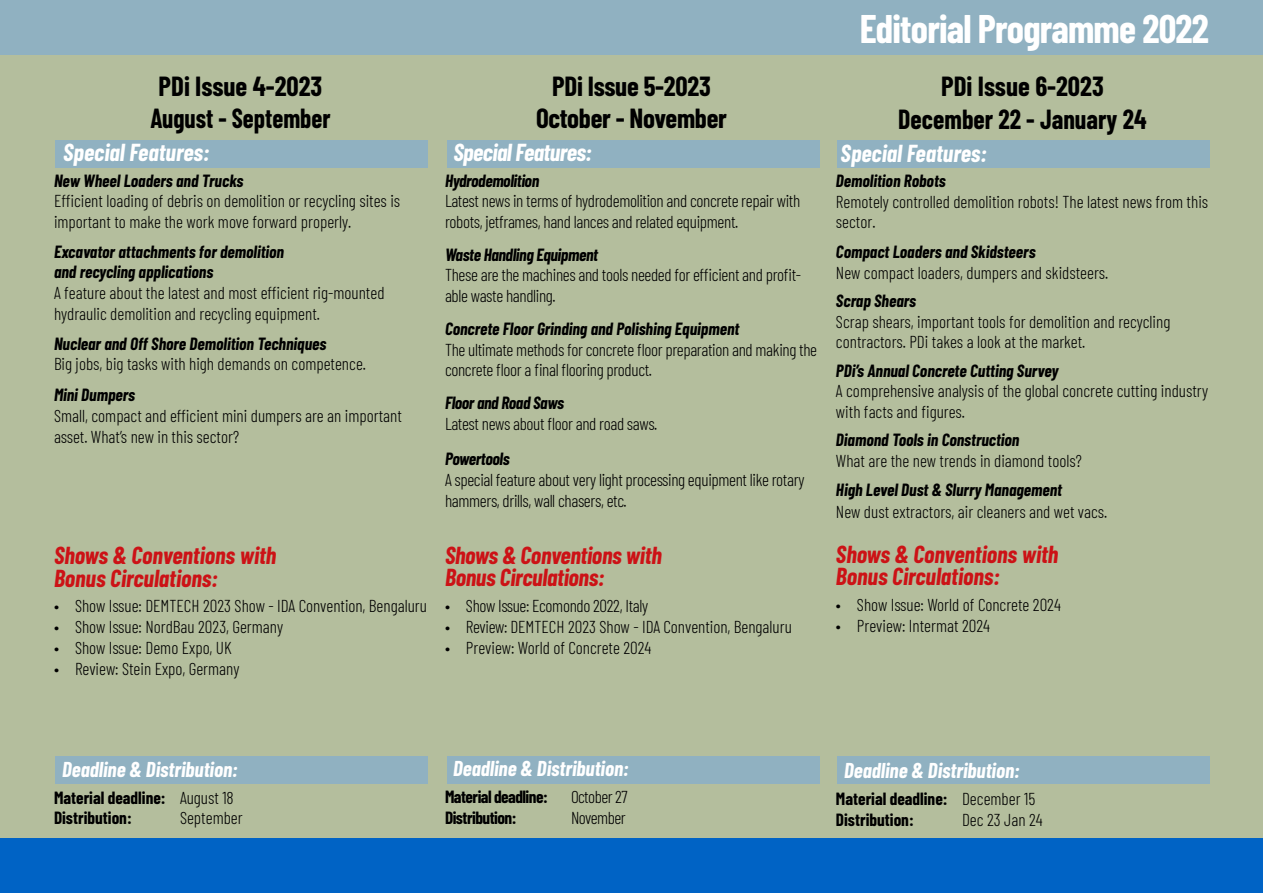
<style>
.page{position:relative;width:1263px;height:893px;background:#b4be9d}
.page>*{position:absolute;margin:0;border:0;box-sizing:border-box;transform-origin:0 0}
.t1{font:700 39px "Barlow Condensed";letter-spacing:-.02em;color:#fff}
.t2{font:700 27px/32.4px "Barlow Condensed";color:#000;text-align:center}
.t3{font:italic 700 24px/22.5px "Barlow Condensed";color:#cc1216}
.t4{font:italic 700 24px "Barlow Condensed";color:#fff}
.t5{font:italic 700 24px "Barlow Condensed";letter-spacing:-.02em;color:#fff}
.t6{font:italic 700 21px "Barlow Condensed";color:#fff}
.t7{font:300 17.25px/20.7px "Barlow Condensed";color:#000}
.t8{font:300 17.25px/20.7px "Barlow Condensed";letter-spacing:-.02em;color:#000}
.t9{font:italic 700 17.25px/20.7px "Barlow Condensed";color:#000}
.t10{font:700 17.25px/20.7px "Barlow Condensed";color:#000}
.t11{font:italic 700 17.25px "Barlow Condensed";letter-spacing:-.02em;color:#000}
.t12{font:700 17.25px "Barlow Condensed";letter-spacing:-.03em;color:#000}
.t13{font:300 17.25px "Barlow Condensed";letter-spacing:-.03em;color:#000}
.s1{font-weight:300}
</style>
<div class="page">
<div style="left:0;top:0;width:1263px;height:54px;background:#90b1c1"></div>
<div style="left:55px;top:756px;width:372px;height:27px;background:#90b1c1"></div>
<div style="left:446px;top:756px;width:373px;height:27px;background:#90b1c1"></div>
<div style="left:837px;top:756px;width:373px;height:27px;background:#90b1c1"></div>
<div style="left:55px;top:141px;width:372px;height:27px;background:#90b1c1"></div>
<div style="left:446px;top:141px;width:373px;height:27px;background:#90b1c1"></div>
<div style="left:837px;top:141px;width:373px;height:27px;background:#90b1c1"></div>
<div style="left:0;top:839px;width:1263px;height:54px;background:#0063c5"></div>
<h2 class="t2" style="left:150px;top:68px;width:182px">PDi Issue 4-2023<br>August - September</h2>
<h3 class="t4" style="left:63px;top:136px;width:148px">Special Features:</h3>
<p class="t9" style="left:54px;top:169px;width:191px">New Wheel Loaders and Trucks</p>
<p class="t7" style="left:54px;top:190px;width:348px">Efficient loading of debris on demolition or recycling sites is important to make the work move forward properly.</p>
<p class="t9" style="left:54px;top:240px;width:232px">Excavator attachments for demolition and recycling applications</p>
<p class="t7" style="left:54px;top:281px;width:332px">A feature about the latest and most efficient rig-mounted hydraulic demolition and recycling equipment.</p>
<p class="t9" style="left:54px;top:332px;width:274px">Nuclear and Off Shore Demolition Techniques</p>
<p class="t7" style="left:54px;top:352px;width:313px">Big jobs, big tasks with high demands on competence.</p>
<p class="t9" style="left:54px;top:384px;width:83px">Mini Dumpers</p>
<p class="t7" style="left:54px;top:404px;width:349px">Small, compact and efficient mini dumpers are an important asset. What’s new in this sector?</p>
<h3 class="t3" style="left:54px;top:543px;width:224px">Shows &amp; Conventions with<br>Bonus Circulations:</h3>
<p class="t7" style="left:54px;top:595px;width:374px">• Show Issue: DEMTECH 2023 Show - IDA Convention, Bengaluru</p>
<p class="t7" style="left:54px;top:616px;width:231px">• Show Issue: NordBau 2023, Germany</p>
<p class="t7" style="left:54px;top:637px;width:179px">• Show Issue: Demo Expo, UK</p>
<p class="t7" style="left:54px;top:658px;width:187px">• Review: Stein Expo, Germany</p>
<h2 class="t2" style="left:536px;top:68px;width:192px">PDi Issue 5-2023<br>October - November</h2>
<h3 class="t5" style="left:453px;top:136px;width:140px">Special Features:</h3>
<p class="t11" style="left:445px;top:168px;width:96px">Hydrodemolition</p>
<p class="t8" style="left:445px;top:190px;width:357px">Latest news in terms of hydrodemolition and concrete repair with robots, jetframes, hand lances and related equipment.</p>
<p class="t11" style="left:445px;top:242px;width:155px">Waste Handling Equipment</p>
<p class="t8" style="left:445px;top:264px;width:358px">These are the machines and tools needed for efficient and profit&shy;able waste handling.</p>
<p class="t9" style="left:445px;top:317px;width:296px">Concrete Floor Grinding and Polishing Equipment</p>
<p class="t8" style="left:445px;top:338px;width:374px">The ultimate methods for concrete floor preparation and making the concrete floor a final flooring product.</p>
<p class="t11" style="left:445px;top:390px;width:120px">Floor and Road Saws</p>
<p class="t8" style="left:445px;top:412px;width:214px">Latest news about floor and road saws.</p>
<p class="t11" style="left:445px;top:447px;width:66px">Powertools</p>
<p class="t8" style="left:445px;top:468px;width:361px">A special feature about very light processing equipment like rotary hammers, drills, wall chasers, etc.</p>
<h3 class="t3" style="left:445px;top:543px;width:218px">Shows &amp; Conventions with<br>Bonus Circulations:</h3>
<p class="t8" style="left:445px;top:594px;width:205px">• Show Issue: Ecomondo 2022, Italy</p>
<p class="t7" style="left:445px;top:615px;width:348px">• Review: DEMTECH 2023 Show - IDA Convention, Bengaluru</p>
<p class="t7" style="left:445px;top:636px;width:208px">• Preview: World of Concrete 2024</p>
<h1 class="t1" style="left:860px;top:1px;width:351px">Editorial Programme 2022</h1>
<h2 class="t2" style="left:898px;top:69px;width:250px">PDi Issue 6-2023<br>December 22 - January 24</h2>
<h3 class="t4" style="left:841px;top:136px;width:148px">Special Features:</h3>
<p class="t9" style="left:836px;top:169px;width:111px">Demolition Robots</p>
<p class="t7" style="left:836px;top:190px;width:374px">Remotely controlled demolition robots! The latest news from this sector.</p>
<p class="t9" style="left:836px;top:241px;width:201px">Compact Loaders and Skidsteers</p>
<p class="t7" style="left:836px;top:261px;width:274px">New compact loaders, dumpers and skidsteers.</p>
<p class="t9" style="left:836px;top:289px;width:82px">Scrap Shears</p>
<p class="t7" style="left:836px;top:310px;width:336px">Scrap shears, important tools for demolition and recycling contractors. PDi takes a look at the market.</p>
<p class="t9" style="left:836px;top:359px;width:224px">PDi’s Annual Concrete Cutting Survey</p>
<p class="t7" style="left:836px;top:380px;width:374px">A comprehensive analysis of the global concrete cutting industry with facts and figures.</p>
<p class="t9" style="left:836px;top:429px;width:185px">Diamond Tools in Construction</p>
<p class="t7" style="left:836px;top:449px;width:247px">What are the new trends in diamond tools?</p>
<p class="t9" style="left:836px;top:479px;width:228px">High Level Dust &amp; Slurry Management</p>
<p class="t7" style="left:836px;top:500px;width:273px">New dust extractors, air cleaners and wet vacs.</p>
<h3 class="t3" style="left:836px;top:541px;width:224px">Shows &amp; Conventions with<br>Bonus Circulations:</h3>
<p class="t7" style="left:836px;top:593px;width:226px">• Show Issue: World of Concrete 2024</p>
<p class="t7" style="left:836px;top:614px;width:156px">• Preview: Intermat 2024</p>
<p class="t6" style="left:62px;top:755px;width:177px">Deadline &amp; Distribution:</p>
<p class="t10" style="left:54px;top:786px;width:181px">Material deadline: <span class="s1">August 18<br></span>Distribution:</p>
<p class="t7" style="left:180px;top:807px;width:64px">September</p>
<p class="t6" style="left:453px;top:754px;width:177px">Deadline &amp; Distribution:</p>
<p class="t12" style="left:445px;top:785px;width:104px">Material deadline:</p>
<p class="t13" style="left:571px;top:785px;width:58px">October 27</p>
<p class="t12" style="left:445px;top:805px;width:73px">Distribution:</p>
<p class="t13" style="left:571px;top:805px;width:56px">November</p>
<p class="t6" style="left:844px;top:756px;width:177px">Deadline &amp; Distribution:</p>
<p class="t10" style="left:836px;top:787px;width:201px">Material deadline: <span class="s1">December 15<br></span>Distribution:</p>
<p class="t7" style="left:962px;top:808px;width:82px">Dec 23 Jan 24</p>
</div>
